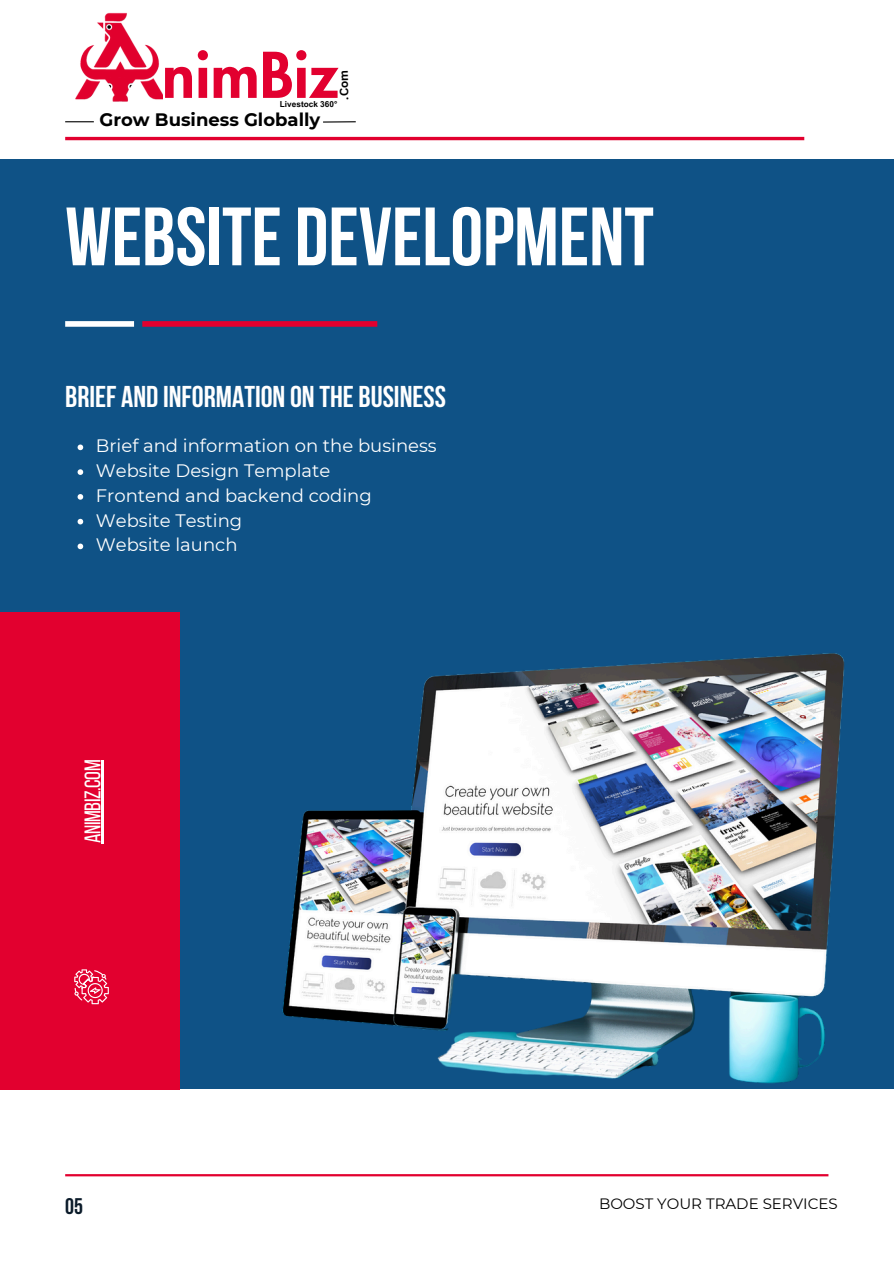
<style>
.page{position:relative;width:894px;height:1264px;background:#fff}
.page>*{position:absolute;margin:0;border:0;box-sizing:border-box;transform-origin:0 0}
.t1{font:700 82.5px "Bebas Neue";color:#fff}
.t2{font:800 61.2px "Futura LT Pro";color:#e2002f}
.t3{font:700 30px "Bebas Neue";color:#fff}
.t4{font:22.5px "Bebas Neue";letter-spacing:-.015em;color:#fff}
.t5{font:700 22.5px "Bebas Neue";color:#0b1b2a}
.t6{font:18px "Montserrat";color:#fff}
.t7{font:700 18px "Montserrat";color:#000}
.t8{font:15px "Montserrat";color:#000}
.t9{font:700 11.7px "Canva Sans";color:#000}
.t10{font:700 8.25px "Arial MT Pro";color:#000}
</style>
<div class="page">
<div style="left:0;top:0;width:893px;height:1263px;background:#0f5286"></div>
<div style="left:0;top:1089px;width:893px;height:174px;background:#fff"></div>
<div style="left:0;top:612px;width:180px;height:477px;background:#e2002f"></div>
<img style="left:282px;top:653px;width:563px;height:431px">
<div style="left:142px;top:321px;width:235px;height:6px;background:#e2002f"></div>
<div style="left:65px;top:321px;width:69px;height:6px;background:#fff"></div>
<svg style="left:74px;top:969px;width:35px;height:35px"></svg>
<div style="left:0;top:0;width:893px;height:158px;background:#fff"></div>
<hr style="left:65px;top:137px;width:739px;height:3px;background:#e2002f">
<hr style="left:65px;top:1174px;width:763px;height:2px;background:#e2002f">
<hr style="left:102px;top:760px;width:2px;height:83px;background:#fff">
<svg style="left:78px;top:444px;width:5px;height:6px"></svg>
<svg style="left:78px;top:469px;width:5px;height:6px"></svg>
<svg style="left:78px;top:494px;width:5px;height:5px"></svg>
<svg style="left:78px;top:519px;width:5px;height:5px"></svg>
<svg style="left:78px;top:543px;width:5px;height:6px"></svg>
<svg style="left:65px;top:121px;width:29px;height:1px"></svg>
<hr style="left:323px;top:121px;width:32px;height:2px;background:#000">
<img style="left:75px;top:12px;width:87px;height:90px">
<h4 class="t2" style="left:162px;top:47px;width:178px">nimBiz</h4>
<p class="t10" style="left:280px;top:101px;width:59px">Livestock 360°</p>
<p class="t9" style="left:336px;top:100px;width:31px;rotate:-91deg">C. om</p>
<p class="t7" style="left:99px;top:109px;width:222px">Grow Business Globally</p>
<p class="t1" style="left:65px;top:203px;width:590px">WEBSITE DEVELOPMENT</p>
<p class="t3" style="left:65px;top:384px;width:382px">BRIEF AND INFORMATION ON THE BUSINESS</p>
<p class="t6" style="left:96px;top:435px;width:342px">Brief and information on the business</p>
<h5 class="t6" style="left:96px;top:460px;width:236px">Website Design Template</h5>
<h1 class="t6" style="left:96px;top:484px;width:277px">Frontend and backend coding</h1>
<h3 class="t6" style="left:96px;top:509px;width:148px">Website Testing</h3>
<p class="t6" style="left:96px;top:534px;width:143px">Website launch</p>
<h2 class="t4" style="left:84px;top:843px;width:85px;rotate:-90deg">animbiz.com</h2>
<p class="t5" style="left:65px;top:1196px;width:19px">05</p>
<p class="t8" style="left:599px;top:1194px;width:240px">BOOST YOUR TRADE SERVICES</p>
</div>
